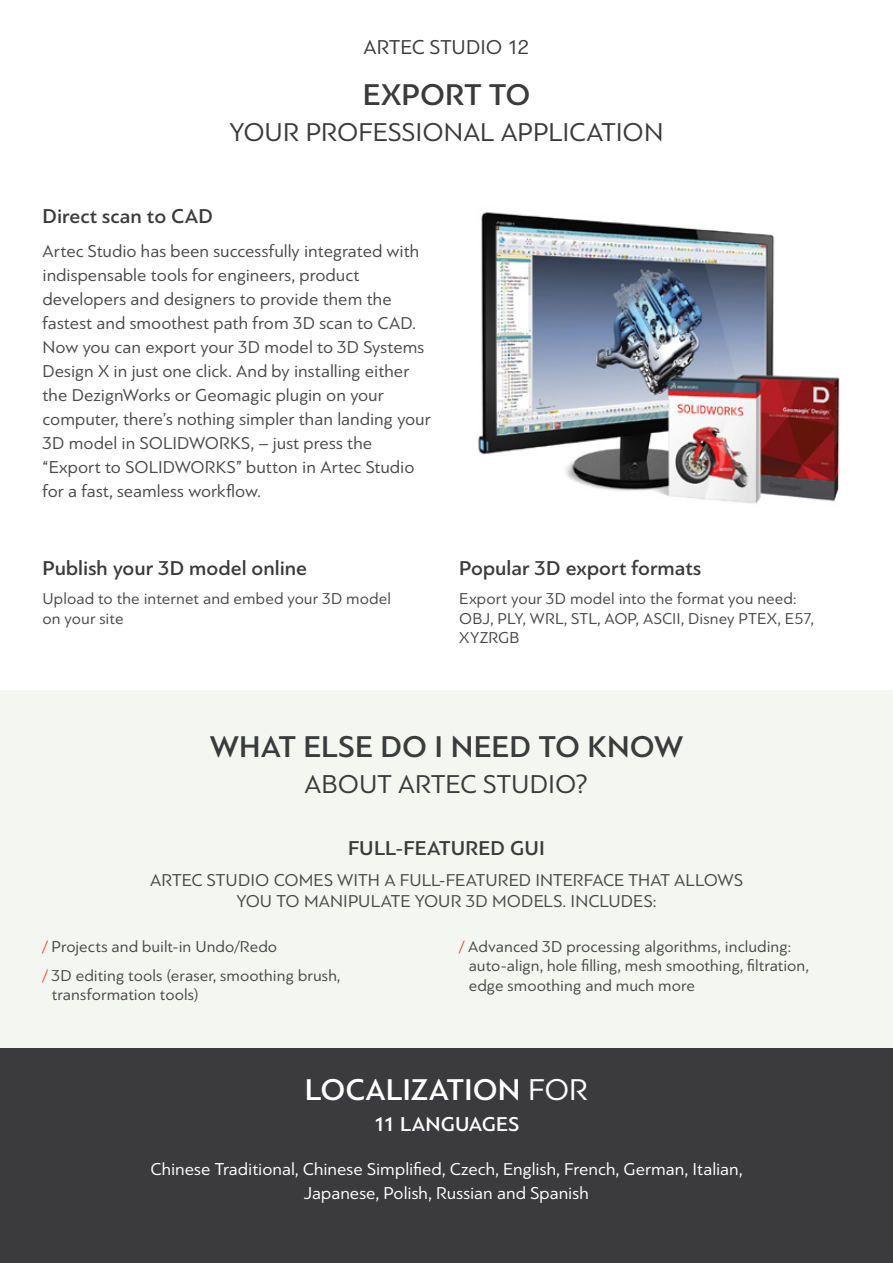
<style>
.page{position:relative;width:893px;height:1263px;background:#fff}
.page>*{position:absolute;margin:0;border:0;box-sizing:border-box;transform-origin:0 0}
.t1{font:500 31.5px "PF Bague Sans Pro";letter-spacing:.005em;color:#3b3a3c}
.t2{font:500 31.5px "PF Bague Sans Pro";color:#fff}
.t3{font:27px "PF Bague Sans Pro";color:#3b3a3c}
.t4{font:500 21px "PF Bague Sans Pro";color:#3b3a3c}
.t5{font:21px "PF Bague Sans Pro";letter-spacing:.005em;color:#3b3a3c}
.t6{font:500 21px "PF Bague Sans Pro";letter-spacing:.005em;color:#fff}
.t7{font:18px/24px "PF Bague Sans Pro";color:#4a4a4c}
.t8{font:18px/24px "PF Bague Sans Pro";color:#fff;text-align:center}
.t9{font:16.5px/19.5px "PF Bague Sans Pro";letter-spacing:.005em;color:#4a4a4c}
.s1{color:#ee4023}
.s2{font-weight:400}
</style>
<div class="page">
<div style="left:0;top:1047px;width:893px;height:216px;background:#3b3a3c"></div>
<div style="left:0;top:690px;width:893px;height:357px;background:#f4f6f1"></div>
<img style="left:478px;top:212px;width:362px;height:292px">
<p class="t5" style="left:364px;top:35px;width:167px">ARTEC STUDIO 12</p>
<h1 class="t1" style="left:363px;top:76px;width:169px">EXPORT TO</h1>
<h2 class="t3" style="left:229px;top:117px;width:435px">YOUR PROFESSIONAL APPLICATION</h2>
<p class="t4" style="left:43px;top:203px;width:172px">Direct scan to CAD</p>
<p class="t7" style="left:43px;top:239px;width:390px">Artec Studio has been successfully integrated with indispensable tools for engineers, product developers and designers to provide them the fastest and smoothest path from 3D scan to CAD.<br>Now you can export your 3D model to 3D Systems Design X in just one click. And by installing either the DezignWorks or Geomagic plugin on your computer, there’s nothing simpler than landing your 3D model in SOLIDWORKS, – just press the “Export to SOLIDWORKS” button in Artec Studio for a fast, seamless workflow.</p>
<p class="t4" style="left:43px;top:556px;width:266px">Publish your 3D model online</p>
<p class="t9" style="left:43px;top:589px;width:350px">Upload to the internet and embed your 3D model on your site</p>
<p class="t4" style="left:459px;top:556px;width:244px">Popular 3D export formats</p>
<p class="t9" style="left:459px;top:589px;width:356px">Export your 3D model into the format you need:<br>OBJ, PLY, WRL, STL, AOP, ASCII, Disney PTEX, E57,<br>XYZRGB</p>
<h1 class="t1" style="left:210px;top:728px;width:475px">WHAT ELSE DO I NEED TO KNOW</h1>
<h2 class="t3" style="left:304px;top:769px;width:286px">ABOUT ARTEC STUDIO?</h2>
<p class="t4" style="left:348px;top:835px;width:198px">FULL-FEATURED GUI</p>
<p class="t7" style="left:150px;top:869px;width:594px;line-height:21px;text-align:center">ARTEC STUDIO COMES WITH A FULL-FEATURED INTERFACE THAT ALLOWS<br>YOU TO MANIPULATE YOUR 3D MODELS. INCLUDES:</p>
<p class="t9" style="left:43px;top:931px;width:299px;line-height:29.2px"><span class="s1">/</span> Projects and built-in Undo/Redo<br><span class="s1">/</span> 3D editing tools (eraser, smoothing brush,</p>
<p class="t9" style="left:52px;top:985px;width:148px">transformation tools)</p>
<p class="t9" style="left:469px;top:936px;width:342px;text-indent:-9px"><span class="s1">/</span> Advanced 3D processing algorithms, including: auto-align, hole filling, mesh smoothing, filtration, edge smoothing and much more</p>
<h1 class="t2" style="left:305px;top:1071px;width:285px">LOCALIZATION <span class="s2">FOR</span></h1>
<p class="t6" style="left:374px;top:1112px;width:147px">11 LANGUAGES</p>
<p class="t8" style="left:151px;top:1157px;width:593px">Chinese Traditional, Chinese Simplified, Czech, English, French, German, Italian,<br>Japanese, Polish, Russian and Spanish</p>
</div>
